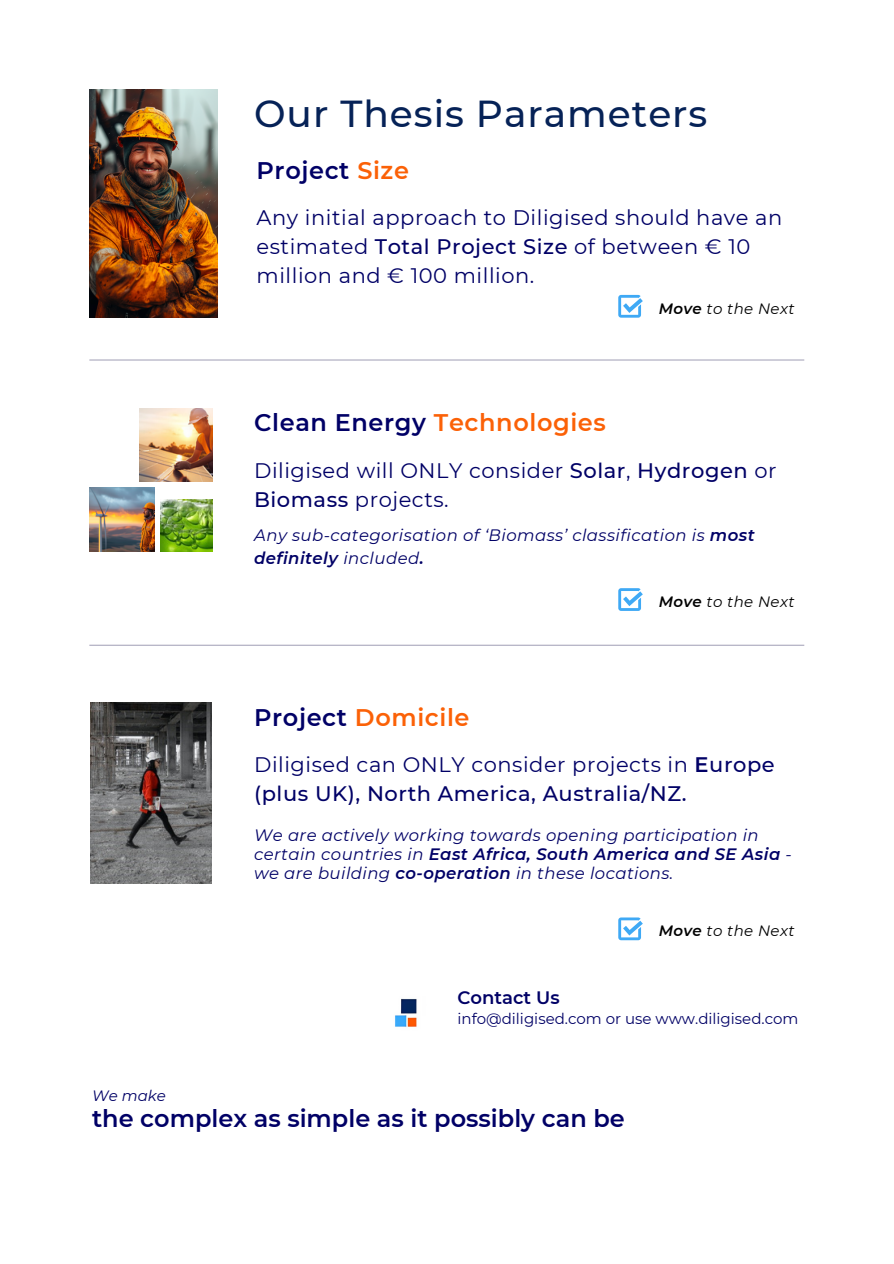
<style>
.page{position:relative;width:894px;height:1264px;background:#fff}
.page>*{position:absolute;margin:0;border:0;box-sizing:border-box;transform-origin:0 0}
.t1{font:500 37.5px "Montserrat";letter-spacing:.025em;color:#062257}
.t2{font:600 24px "Montserrat";letter-spacing:.025em;color:#fb6107}
.t3{font:600 24px "Montserrat";color:#010066}
.t4{font:600 24px "Montserrat";letter-spacing:.025em;color:#010066}
.t5{font:21px/29px "Montserrat";letter-spacing:.025em;color:#010066}
.t6{font:500 21px/29px "Montserrat";letter-spacing:.025em;color:#010066}
.t7{font:600 18px "Montserrat";color:#010066}
.t8{font:italic 16.5px/19px "Montserrat";letter-spacing:.025em;color:#010066}
.t9{font:15px "Montserrat";color:#010066}
.t10{font:italic 15px "Montserrat";letter-spacing:.025em;color:#000}
.t11{font:italic 15px "Montserrat";color:#010066}
.s1{color:#fb6107}
.s2{font-weight:500}
.s3{font-weight:600}
.s4{color:#010066}
.s5{font-weight:400}
</style>
<div class="page">
<img style="left:89px;top:89px;width:129px;height:229px">
<svg style="left:618px;top:295px;width:24px;height:22px"></svg>
<hr style="left:89px;top:644px;width:715px;height:2px;background:#aaa8bd">
<img style="left:139px;top:409px;width:73px;height:72px">
<img style="left:89px;top:487px;width:65px;height:64px">
<img style="left:160px;top:499px;width:53px;height:52px">
<img style="left:91px;top:702px;width:120px;height:182px">
<svg style="left:618px;top:588px;width:24px;height:22px"></svg>
<svg style="left:618px;top:917px;width:24px;height:23px"></svg>
<hr style="left:89px;top:359px;width:715px;height:1px;background:#aaa8bd">
<img style="left:395px;top:998px;width:22px;height:29px">
<p class="t1" style="left:254px;top:90px;width:454px">Our Thesis Parameters</p>
<h1 class="t4" style="left:256px;top:156px;width:154px">Project <span class="s1">Size</span></h1>
<h2 class="t5" style="left:256px;top:203px;width:527px">Any initial approach to Diligised should have an estimated <span class="s2">Total Project Size</span> of between € 10 million and € 100 million.</h2>
<h4 class="t10" style="left:658px;top:299px;width:137px"><span class="s3">Move</span> to the Next</h4>
<p class="t2" style="left:254px;top:408px;width:353px"><span class="s4">Clean Energy</span> Technologies</p>
<p class="t5" style="left:254px;top:455px;width:523px;line-height:29.4px">Diligised will ONLY consider <span class="s2">Solar</span>, <span class="s2">Hydrogen</span> or<br><span class="s2">Biomass</span> projects.</p>
<p class="t8" style="left:254px;top:524px;width:502px;line-height:22.5px">Any sub-categorisation of ‘Biomass’ classification is <span class="s3">most definitely</span> included<span class="s3">.</span></p>
<h2 class="t10" style="left:658px;top:592px;width:137px"><span class="s3">Move</span> to the Next</h2>
<p class="t2" style="left:254px;top:702px;width:217px"><span class="s4">Project</span> Domicile</p>
<p class="t6" style="left:254px;top:749px;width:522px"><span class="s5">Diligised can ONLY consider projects in</span> <span class="s3">E</span>urope (plus UK), North America, Australia/NZ.</p>
<p class="t8" style="left:254px;top:825px;width:539px">We are actively working towards opening participation in certain countries in <span class="s3">East Africa, South America and SE Asia</span> - we are building <span class="s3">co-operation</span> in these locations.</p>
<h4 class="t10" style="left:658px;top:921px;width:137px"><span class="s3">Move</span> to the Next</h4>
<p class="t7" style="left:457px;top:986px;width:104px">Contact Us</p>
<p class="t9" style="left:457px;top:1009px;width:342px">info@diligised.com or use www.diligised.com</p>
<p class="t11" style="left:92px;top:1086px;width:75px">We make</p>
<p class="t3" style="left:92px;top:1103px;width:534px">the complex as simple as it possibly can be</p>
</div>
